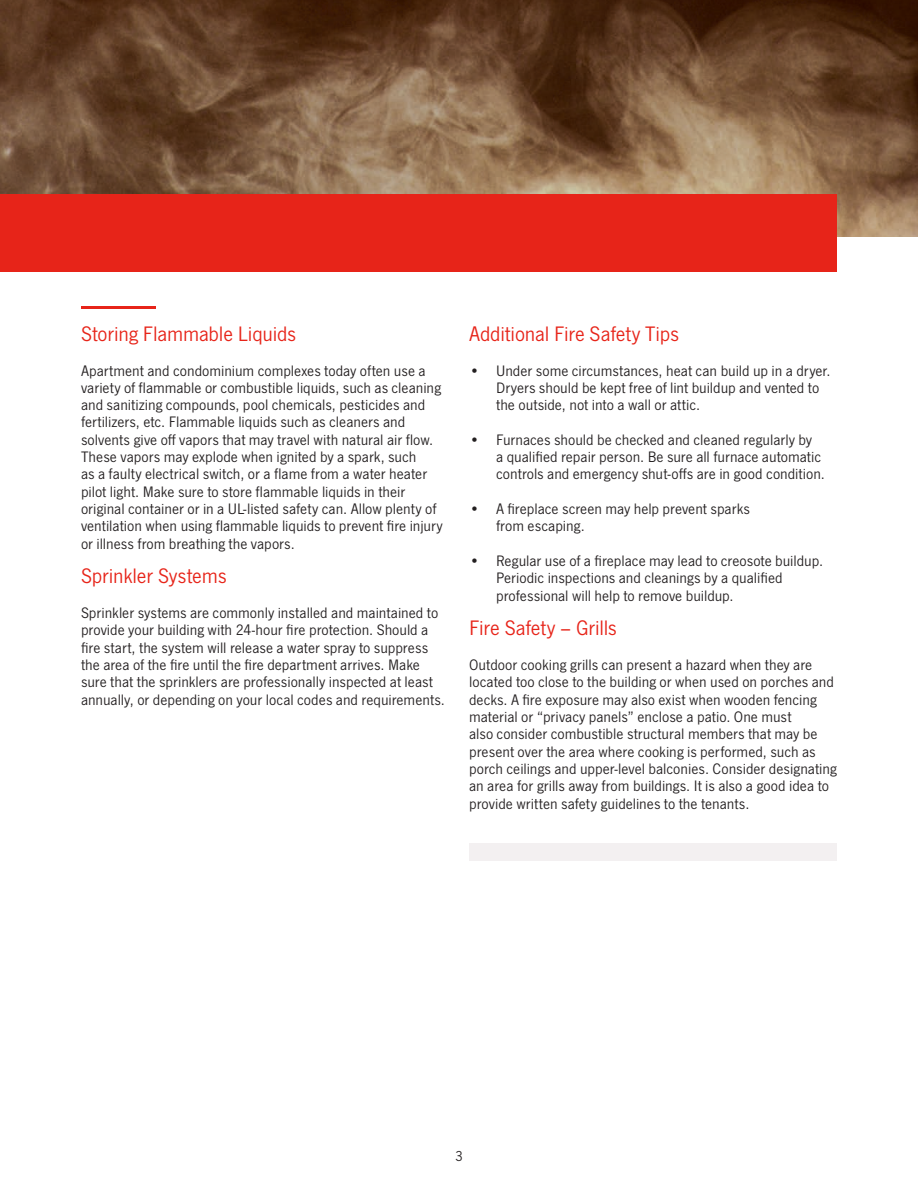
<style>
.page{position:relative;width:918px;height:1188px;background:#fff}
.page>*{position:absolute;margin:0;border:0;box-sizing:border-box;transform-origin:0 0}
.subhead_-_medium_-_r{font:21.75px "SF News Gothic";letter-spacing:-.01em;color:#e72419}
.body{font:15.75px/17.4px "SF News Gothic";color:#231f20}
.t1{font:15px "SF News Gothic";color:#231f20}
</style>
<div class="page">
<img style="left:0;top:0;width:918px;height:237px">
<div style="left:0;top:194px;width:837px;height:78px;background:#e72419"></div>
<hr style="left:81px;top:306px;width:75px;height:2px;background:#e72419">
<div style="left:469px;top:843px;width:368px;height:18px;background:#f3f0f1"></div>
<p class="subhead_-_medium_-_r" style="left:81px;top:322px;width:217px">Storing Flammable Liquids</p>
<p class="body" style="left:81px;top:362px;width:362px">Apartment and condominium complexes today often use a variety of flammable or combustible liquids, such as cleaning and sanitizing compounds, pool chemicals, pesticides and fertilizers, etc. Flammable liquids such as cleaners and solvents give off vapors that may travel with natural air flow.<br>These vapors may explode when ignited by a spark, such</p>
<p class="body" style="left:81px;top:466px;width:363px">as a faulty electrical switch, or a flame from a water heater pilot light. Make sure to store flammable liquids in their original container or in a UL-listed safety can. Allow plenty of ventilation when using flammable liquids to prevent fire injury or illness from breathing the vapors.</p>
<p class="subhead_-_medium_-_r" style="left:81px;top:564px;width:147px">Sprinkler Systems</p>
<p class="body" style="left:81px;top:604px;width:365px">Sprinkler systems are commonly installed and maintained to provide your building with 24-hour fire protection. Should a fire start, the system will release a water spray to suppress the area of the fire until the fire department arrives. Make sure that the sprinklers are professionally inspected at least annually, or depending on your local codes and requirements.</p>
<p class="subhead_-_medium_-_r" style="left:469px;top:322px;width:211px">Additional Fire Safety Tips</p>
<p class="body" style="left:496px;top:362px;width:336px;text-indent:-27px">• Under some circumstances, heat can build up in a dryer.<br>Dryers should be kept free of lint buildup and vented to the outside, not into a wall or attic.</p>
<p class="body" style="left:496px;top:431px;width:330px;text-indent:-27px">• Furnaces should be checked and cleaned regularly by<br>a qualified repair person. Be sure all furnace automatic controls and emergency shut-offs are in good condition.</p>
<p class="body" style="left:496px;top:501px;width:255px;text-indent:-27px">• A fireplace screen may help prevent sparks from escaping.</p>
<p class="body" style="left:496px;top:552px;width:328px;text-indent:-27px">• Regular use of a fireplace may lead to creosote buildup.<br>Periodic inspections and cleanings by a qualified professional will help to remove buildup.</p>
<p class="subhead_-_medium_-_r" style="left:469px;top:616px;width:149px">Fire Safety – Grills</p>
<p class="body" style="left:469px;top:656px;width:369px">Outdoor cooking grills can present a hazard when they are located too close to the building or when used on porches and decks. A fire exposure may also exist when wooden fencing material or “privacy panels” enclose a patio. One must<br>also consider combustible structural members that may be present over the area where cooking is performed, such as porch ceilings and upper-level balconies. Consider designating an area for grills away from buildings. It is also a good idea to provide written safety guidelines to the tenants.</p>
<p class="t1" style="left:455px;top:1148px;width:9px">3</p>
</div>
